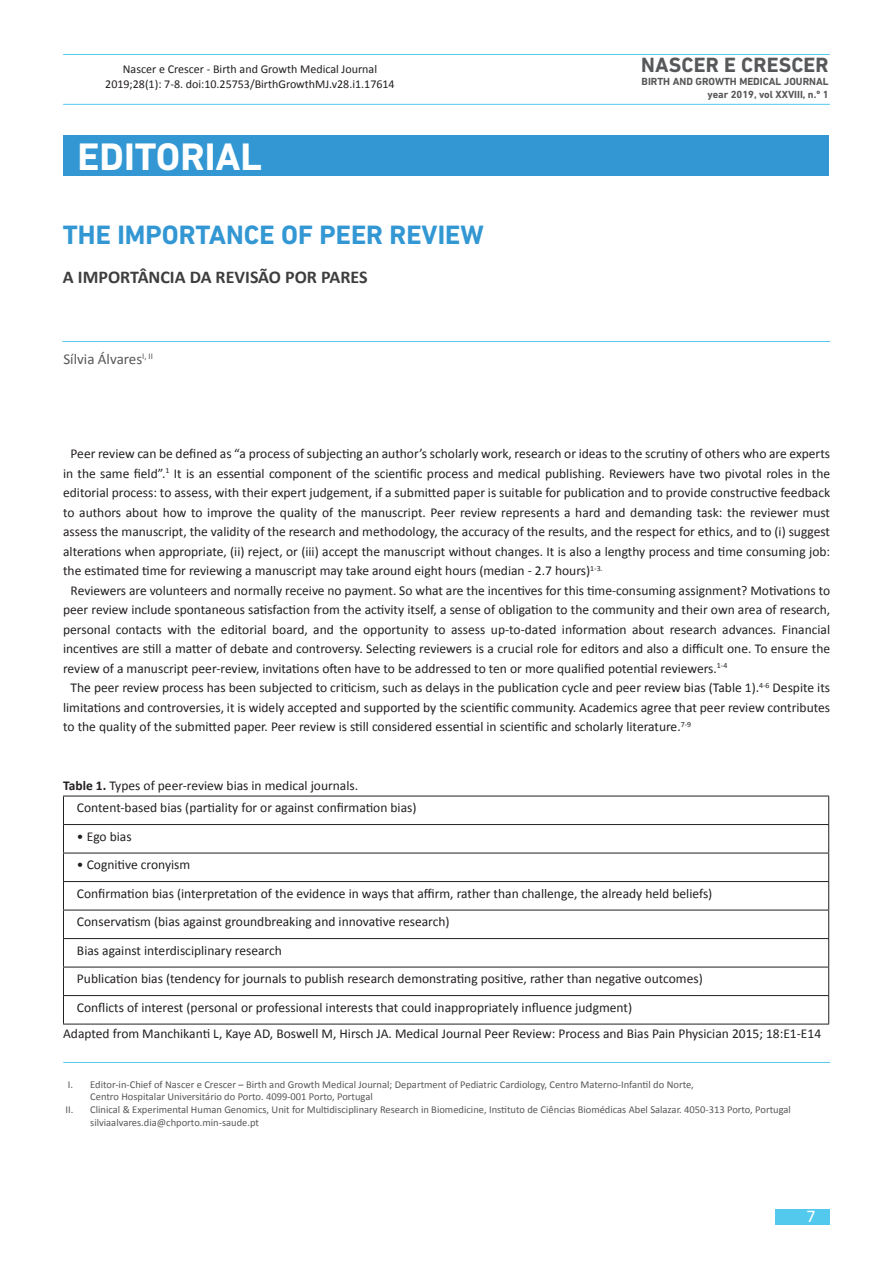
<style>
.page{position:relative;width:893px;height:1263px;background:#fff}
.page>*{position:absolute;margin:0;border:0;box-sizing:border-box;transform-origin:0 0}
.t1{font:700 39px "DIN Next LT Pro";color:#fff}
.t2{font:700 27px "DIN Next LT Pro";color:#3297d3}
.t3{font:700 21px "DIN Next LT Pro";letter-spacing:.005em;color:#57585a}
.t4{font:700 18px "Calibri";color:#3e3e3f}
.t5{font:18px "Calibri";color:#fff}
.t6{font:15px "Calibri";color:#57585a}
.t7{font:13.5px/19.5px "Calibri";color:#231f20;text-align:justify}
.t8{font:12px "Calibri";color:#231f20}
.t9{font:10.5px "Calibri";color:#57585a}
.t10{font:700 10.5px/12.6px "DIN Next LT Pro";color:#57585a;text-align:right}
.s1{font-weight:700}
</style>
<div class="page">
<div style="left:776px;top:1209px;width:54px;height:16px;background:#53c9ed"></div>
<hr style="left:63px;top:54px;width:767px;height:1px;background:#53c9ed">
<hr style="left:63px;top:104px;width:767px;height:1px;background:#53c9ed">
<div style="left:63px;top:135px;width:766px;height:41px;background:#3297d3"></div>
<hr style="left:63px;top:796px;width:766px;height:1px;background:#231f20">
<hr style="left:63px;top:824px;width:766px;height:1px;background:#231f20">
<hr style="left:63px;top:853px;width:766px;height:1px;background:#231f20">
<hr style="left:63px;top:881px;width:766px;height:1px;background:#231f20">
<hr style="left:63px;top:910px;width:766px;height:1px;background:#231f20">
<hr style="left:63px;top:938px;width:766px;height:1px;background:#231f20">
<hr style="left:63px;top:967px;width:766px;height:1px;background:#231f20">
<hr style="left:63px;top:995px;width:766px;height:1px;background:#231f20">
<svg style="left:63px;top:796px;width:1px;height:228px"></svg>
<svg style="left:828px;top:796px;width:1px;height:228px"></svg>
<hr style="left:63px;top:1024px;width:766px;height:1px;background:#231f20">
<hr style="left:62px;top:341px;width:768px;height:1px;background:#53c9ed">
<hr style="left:63px;top:1062px;width:767px;height:1px;background:#53c9ed">
<p class="t8" style="left:123px;top:62px;width:256px">Nascer e Crescer - Birth and Growth Medical Journal</p>
<p class="t8" style="left:105px;top:76px;width:291px">2019;28(1): 7-8. doi:10.25753/BirthGrowthMJ.v28.i1.17614</p>
<p class="t1" style="left:77px;top:134px;width:186px">EDITORIAL</p>
<p class="t2" style="left:63px;top:219px;width:422px">THE IMPORTANCE OF PEER REVIEW</p>
<p class="t4" style="left:63px;top:266px;width:306px">A IMPORTÂNCIA DA REVISÃO POR PARES</p>
<p class="t6" style="left:63px;top:349px;width:91px">Sílvia Álvares<sup>I,</sup> <sup>II</sup></p>
<h3 class="t3" style="left:641px;top:53px;width:189px">NASCER E CRESCER</h3>
<p class="t10" style="left:642px;top:75px;width:189px">BIRTH AND GROWTH MEDICAL JOURNAL year 2019, vol XXVIII, n.º 1</p>
<p class="t7" style="left:63px;top:444px;width:768px;text-indent:8px">Peer review can be defined as “a process of subjecting an author’s scholarly work, research or ideas to the scrutiny of others who are experts in the same field”.<sup>1</sup> It is an essential component of the scientific process and medical publishing. Reviewers have two pivotal roles in the editorial process: to assess, with their expert judgement, if a submitted paper is suitable for publication and to provide constructive feedback to authors about how to improve the quality of the manuscript. Peer review represents a hard and demanding task: the reviewer must assess the manuscript, the validity of the research and methodology, the accuracy of the results, and the respect for ethics, and to (i) suggest alterations when appropriate, (ii) reject, or (iii) accept the manuscript without changes. It is also a lengthy process and time consuming job: the estimated time for reviewing a manuscript may take around eight hours (median - 2.7 hours)<sup>1-3.</sup></p>
<p class="t7" style="left:63px;top:580px;width:768px;text-indent:8px">Reviewers are volunteers and normally receive no payment. So what are the incentives for this time-consuming assignment? Motivations to peer review include spontaneous satisfaction from the activity itself, a sense of obligation to the community and their own area of research, personal contacts with the editorial board, and the opportunity to assess up-to-dated information about research advances. Financial incentives are still a matter of debate and controversy. Selecting reviewers is a crucial role for editors and also a difficult one. To ensure the review of a manuscript peer-review, invitations often have to be addressed to ten or more qualified potential reviewers.<sup>1-4</sup></p>
<p class="t7" style="left:63px;top:678px;width:768px;text-indent:8px">The peer review process has been subjected to criticism, such as delays in the publication cycle and peer review bias (Table 1).<sup>4-6</sup> Despite its limitations and controversies, it is widely accepted and supported by the scientific community. Academics agree that peer review contributes to the quality of the submitted paper. Peer review is still considered essential in scientific and scholarly literature.<sup>7-9</sup></p>
<p class="t7" style="left:63px;top:775px;width:297px"><span class="s1">Table 1.</span> Types of peer-review bias in medical journals.</p>
<p class="t7" style="left:77px;top:798px;width:341px">Content-based bias (partiality for or against confirmation bias)</p>
<p class="t7" style="left:77px;top:826px;width:56px">• Ego bias</p>
<p class="t7" style="left:77px;top:855px;width:115px">• Cognitive cronyism</p>
<p class="t7" style="left:77px;top:883px;width:637px">Confirmation bias (interpretation of the evidence in ways that affirm, rather than challenge, the already held beliefs)</p>
<p class="t7" style="left:77px;top:912px;width:374px">Conservatism (bias against groundbreaking and innovative research)</p>
<p class="t7" style="left:77px;top:940px;width:206px">Bias against interdisciplinary research</p>
<p class="t7" style="left:77px;top:969px;width:627px">Publication bias (tendency for journals to publish research demonstrating positive, rather than negative outcomes)</p>
<p class="t7" style="left:77px;top:997px;width:557px">Conflicts of interest (personal or professional interests that could inappropriately influence judgment)</p>
<p class="t7" style="left:63px;top:1024px;width:760px">Adapted from Manchikanti L, Kaye AD, Boswell M, Hirsch JA. Medical Journal Peer Review: Process and Bias Pain Physician 2015; 18:E1-E14</p>
<p class="t9" style="left:68px;top:1078px;width:627px">I. Editor-in-Chief of Nascer e Crescer – Birth and Growth Medical Journal; Department of Pediatric Cardiology, Centro Materno-Infantil do Norte,</p>
<p class="t9" style="left:90px;top:1090px;width:284px">Centro Hospitalar Universitário do Porto. 4099-001 Porto, Portugal</p>
<p class="t9" style="left:66px;top:1103px;width:727px">II. Clinical &amp; Experimental Human Genomics, Unit for Multidisciplinary Research in Biomedicine, Instituto de Ciências Biomédicas Abel Salazar. 4050-313 Porto, Portugal</p>
<p class="t9" style="left:90px;top:1115px;width:170px">silviaalvares.dia@chporto.min-saude.pt</p>
<p class="t5" style="left:806px;top:1205px;width:11px">7</p>
</div>
